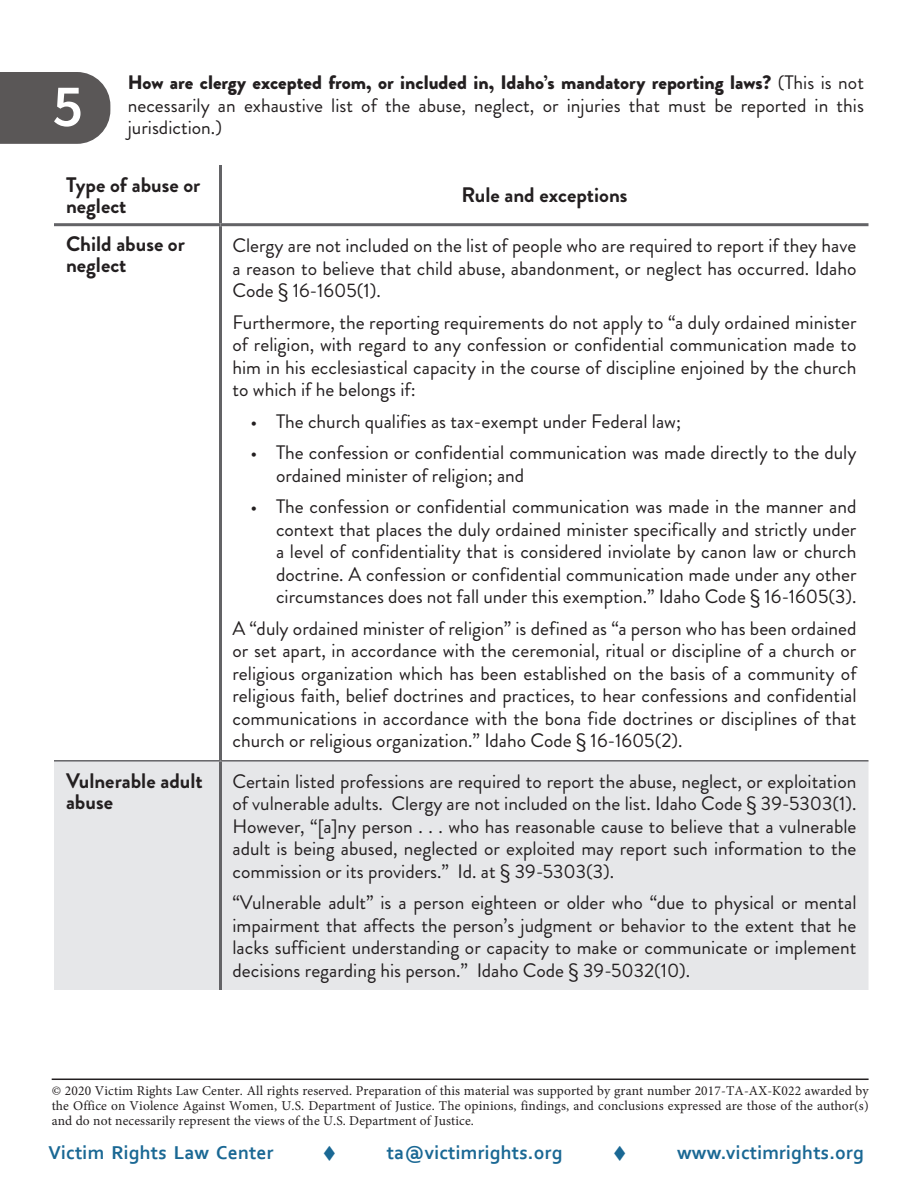
<style>
.page{position:relative;width:918px;height:1188px;background:#fff}
.page>*{position:absolute;margin:0;border:0;box-sizing:border-box;transform-origin:0 0}
.t1{font:600 60px "Source Sans Pro";color:#fff}
.Table_Subtitle_Left{font:700 21px/21px "Brandon Grotesque";color:#231f20}
.Table_Subtitle{font:700 21px "Brandon Grotesque";color:#231f20}
.Table_Paragraph_Text{font:19.5px/22.5px "Brandon Grotesque";color:#231f20;text-align:justify}
.Answer{font:19.5px/22.5px "Brandon Grotesque";color:#231f20}
.t2{font:700 19.5px "Corbel";letter-spacing:.01em;color:#1a6894}
.t3{font:19.5px "Cambria";color:#1a6894}
.t4{font:13.5px/15px "Minion Pro";letter-spacing:.01em;color:#231f20;text-align:justify}
.s1{font-weight:900}
</style>
<div class="page">
<hr style="left:52px;top:1079px;width:817px;height:1px;background:#231f20">
<svg style="left:0;top:72px;width:110px;height:72px;background:#636161"></svg>
<div style="left:54px;top:762px;width:814px;height:228px;background:#e6e7e9"></div>
<hr style="left:219px;top:165px;width:3px;height:58px;background:#636366">
<hr style="left:54px;top:223px;width:166px;height:3px;background:#636366">
<hr style="left:220px;top:223px;width:648px;height:3px;background:#636366">
<hr style="left:219px;top:226px;width:3px;height:534px;background:#636366">
<hr style="left:219px;top:762px;width:3px;height:228px;background:#636366">
<hr style="left:54px;top:760px;width:166px;height:2px;background:#636366">
<hr style="left:220px;top:760px;width:648px;height:2px;background:#636366">
<p class="Answer" style="left:128px;top:72px;width:738px"><span class="s1">How are clergy excepted from, or included in, Idaho’s mandatory reporting laws?</span> (This is not necessarily an exhaustive list of the abuse, neglect, or injuries that must be reported in this</p>
<p class="t1" style="left:53px;top:67px;width:32px">5</p>
<p class="Answer" style="left:128px;top:117px;width:96px">jurisdiction.)</p>
<p class="Table_Subtitle_Left" style="left:66px;top:174px;width:136px">Type of abuse or neglect</p>
<p class="Table_Subtitle" style="left:461px;top:180px;width:168px">Rule and exceptions</p>
<p class="Table_Subtitle_Left" style="left:66px;top:234px;width:120px">Child abuse or neglect</p>
<p class="Table_Paragraph_Text" style="left:232px;top:234px;width:626px">Clergy are not included on the list of people who are required to report if they have a reason to believe that child abuse, abandonment, or neglect has occurred. Idaho Code § 16-1605(1).</p>
<p class="Table_Paragraph_Text" style="left:232px;top:311px;width:626px">Furthermore, the reporting requirements do not apply to “a duly ordained minister of religion, with regard to any confession or confidential communication made to him in his ecclesiastical capacity in the course of discipline enjoined by the church to which if he belongs if:</p>
<p class="Table_Paragraph_Text" style="left:250px;top:410px;width:432px">• The church qualifies as tax-exempt under Federal law;</p>
<p class="Table_Paragraph_Text" style="left:276px;top:441px;width:582px;text-indent:-26px">• The confession or confidential communication was made directly to the duly ordained minister of religion; and</p>
<p class="Table_Paragraph_Text" style="left:276px;top:495px;width:582px;text-indent:-26px">• The confession or confidential communication was made in the manner and context that places the duly ordained minister specifically and strictly under a level of confidentiality that is considered inviolate by canon law or church doctrine. A confession or confidential communication made under any other circumstances does not fall under this exemption.” Idaho Code § 16-1605(3).</p>
<p class="Table_Paragraph_Text" style="left:232px;top:617px;width:626px">A “duly ordained minister of religion” is defined as “a person who has been ordained or set apart, in accordance with the ceremonial, ritual or discipline of a church or religious organization which has been established on the basis of a community of religious faith, belief doctrines and practices, to hear confessions and confidential communications in accordance with the bona fide doctrines or disciplines of that church or religious organization.” Idaho Code § 16-1605(2).</p>
<p class="Table_Subtitle_Left" style="left:66px;top:770px;width:138px">Vulnerable adult abuse</p>
<p class="Table_Paragraph_Text" style="left:232px;top:770px;width:626px">Certain listed professions are required to report the abuse, neglect, or exploitation of vulnerable adults. Clergy are not included on the list. Idaho Code § 39-5303(1).<br>However, “[a]ny person . . . who has reasonable cause to believe that a vulnerable adult is being abused, neglected or exploited may report such information to the commission or its providers.” Id. at § 39-5303(3).</p>
<p class="Table_Paragraph_Text" style="left:232px;top:892px;width:626px">“Vulnerable adult” is a person eighteen or older who “due to physical or mental impairment that affects the person’s judgment or behavior to the extent that he lacks sufficient understanding or capacity to make or communicate or implement decisions regarding his person.” Idaho Code § 39-5032(10).</p>
<p class="t4" style="left:52px;top:1083px;width:819px">© 2020 Victim Rights Law Center. All rights reserved. Preparation of this material was supported by grant number 2017-TA-AX-K022 awarded by the Office on Violence Against Women, U.S. Department of Justice. The opinions, findings, and conclusions expressed are those of the author(s) and do not necessarily represent the views of the U.S. Department of Justice.</p>
<p class="t2" style="left:49px;top:1141px;width:227px">Victim Rights Law Center</p>
<p class="t3" style="left:323px;top:1141px;width:15px">♦</p>
<p class="t2" style="left:387px;top:1141px;width:177px">ta@victimrights.org</p>
<p class="t3" style="left:613px;top:1141px;width:15px">♦</p>
<p class="t2" style="left:677px;top:1141px;width:188px">www.victimrights.org</p>
</div>
